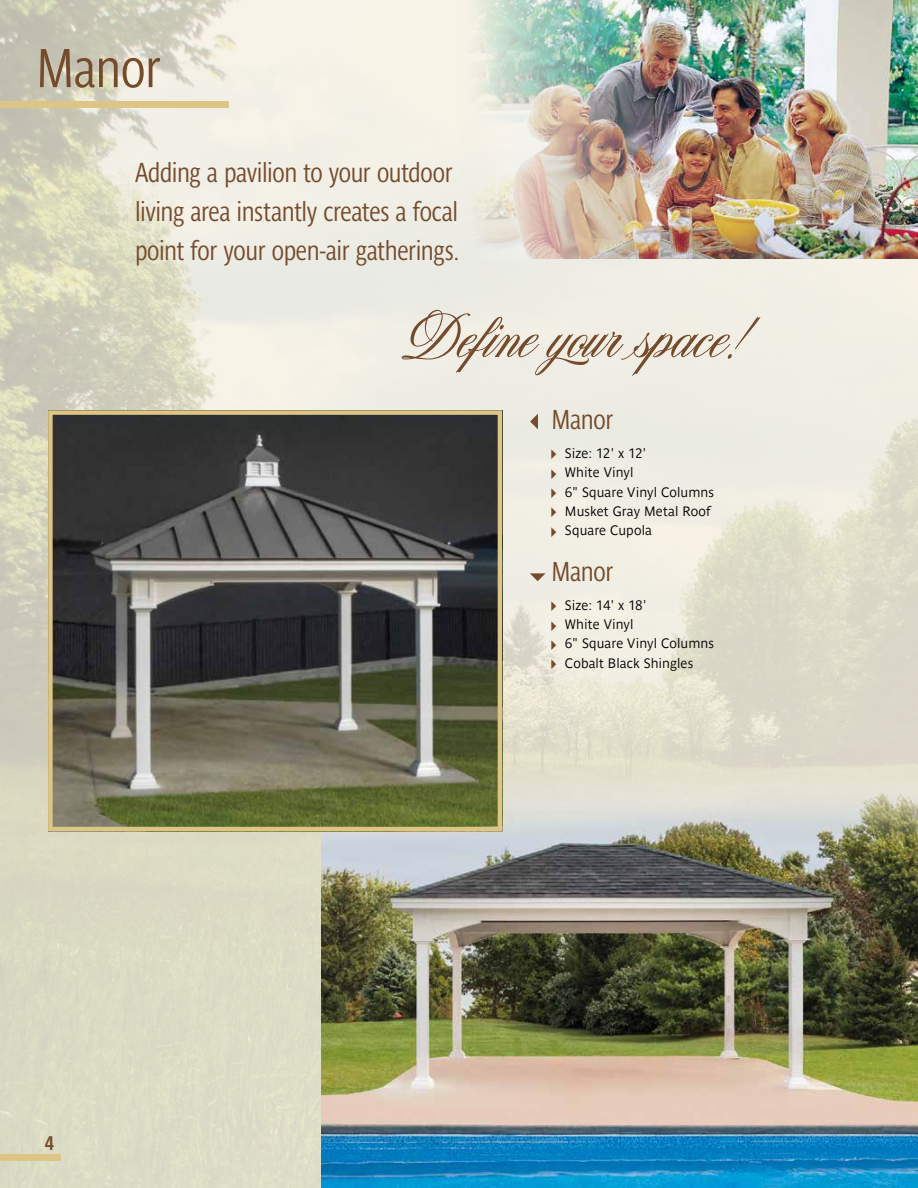
<style>
.page{position:relative;width:918px;height:1188px;background:#fff}
.page>*{position:absolute;margin:0;border:0;box-sizing:border-box;transform-origin:0 0}
.t1{font:700 60px "Nautica";color:#764b2c}
.t2{font:54px "Parisine Std Narr Gris";letter-spacing:-.01em;color:#764b2c}
.t3{font:27px/39px "Parisine Std Narr Gris";letter-spacing:-.015em;color:#764b2c}
.t4{font:700 19.5px "Parisine Std Narr Gris";color:#764b2c}
.t5{font:13.5px/19.4px "Parisine Std Gris";letter-spacing:.005em;color:#000}
</style>
<div class="page">
<img style="left:0;top:0;width:918px;height:1188px">
<img style="left:321px;top:767px;width:597px;height:421px">
<img style="left:917px;top:259px;width:1px;height:337px">
<img style="left:53px;top:415px;width:444px;height:411px">
<div style="left:48px;top:410px;width:454px;height:421px;border:4px solid #ddc685"></div>
<div style="left:0;top:1154px;width:61px;height:7px;background:#ddc685"></div>
<div style="left:0;top:101px;width:230px;height:7px;background:#ddc685"></div>
<svg style="left:530px;top:414px;width:8px;height:15px"></svg>
<svg style="left:530px;top:573px;width:16px;height:8px"></svg>
<img style="left:459px;top:0;width:459px;height:259px">
<svg style="left:551px;top:449px;width:35px;height:14px"></svg>
<div style="left:551px;top:469px;width:35px;height:52px;background:#f3efe4"></div>
<svg style="left:551px;top:527px;width:35px;height:14px"></svg>
<svg style="left:551px;top:601px;width:35px;height:14px"></svg>
<div style="left:551px;top:621px;width:35px;height:52px;background:#f2efe3"></div>
<h2 class="t2" style="left:36px;top:37px;width:126px">Manor</h2>
<h3 class="t3" style="left:135px;top:153px;width:326px">Adding a pavilion to your outdoor living area instantly creates a focal point for your open-air gatherings.</h3>
<h1 class="t1" style="left:406px;top:301px;width:342px">Define your space!</h1>
<h3 class="t4" style="left:45px;top:1132px;width:11px">4</h3>
<h3 class="t3" style="left:551px;top:400px;width:63px">Manor</h3>
<p class="t5" style="left:565px;top:443px;width:151px">Size: 12' x 12'<br>White Vinyl<br>6" Square Vinyl Columns<br>Musket Gray Metal Roof<br>Square Cupola</p>
<h3 class="t3" style="left:551px;top:552px;width:63px">Manor</h3>
<p class="t5" style="left:565px;top:595px;width:151px">Size: 14' x 18'<br>White Vinyl<br>6" Square Vinyl Columns<br>Cobalt Black Shingles</p>
</div>
